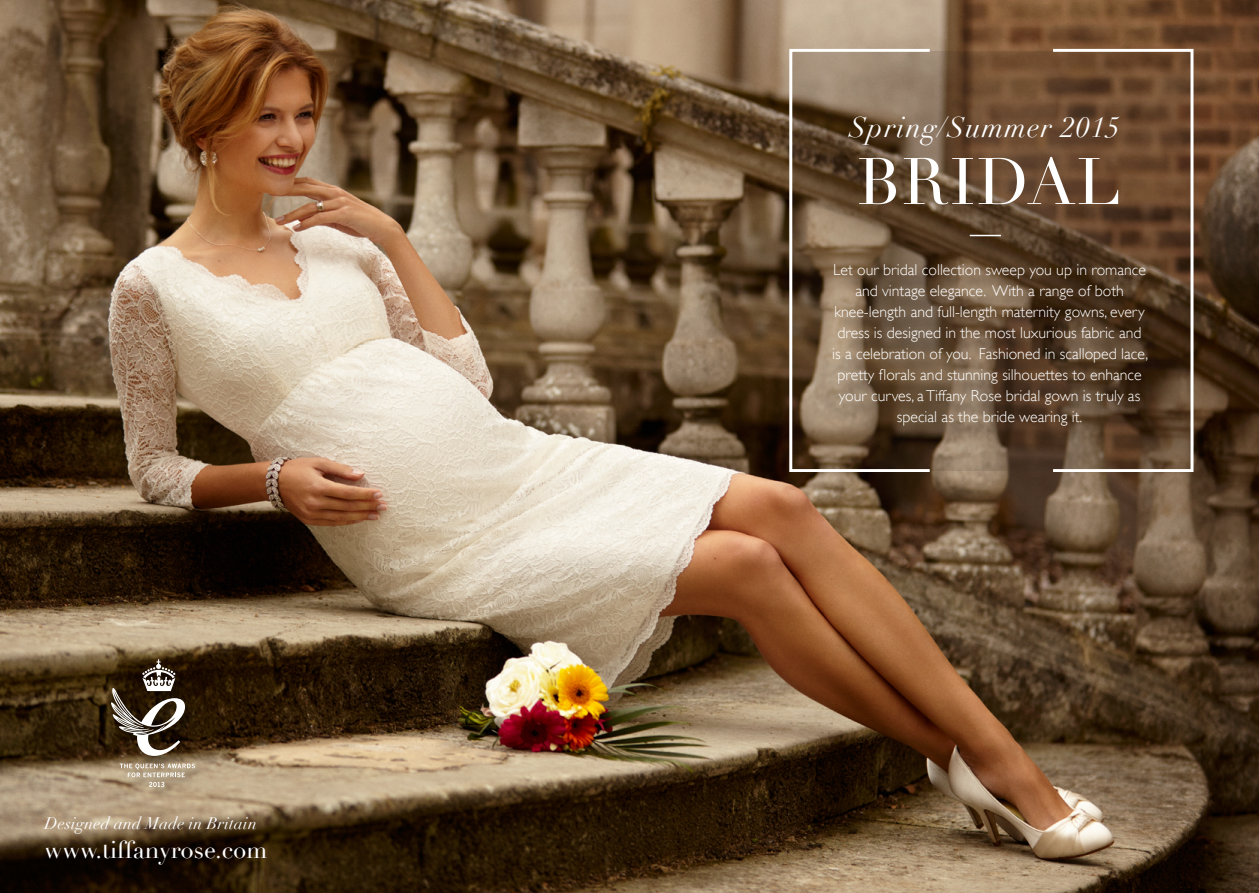
<style>
.page{position:relative;width:1259px;height:893px;background:#fff}
.page>*{position:absolute;margin:0;border:0;box-sizing:border-box;transform-origin:0 0}
.t1{font:64.5px "Didot";letter-spacing:.025em;color:#fff}
.t2{font:italic 28.5px "Didot";letter-spacing:.04em;color:#fff}
.t3{font:24px "Didot";color:#fff}
.t4{font:italic 16.5px "Didot";letter-spacing:.01em;color:#fff}
.t5{font:300 15.75px/21px "Gill Sans";color:#fff;text-align:center}
</style>
<div class="page">
<img style="left:0;top:0;width:1259px;height:893px">
<div style="left:109px;top:658px;width:100px;height:144px;background:#000;opacity:.4"></div>
<svg style="left:111px;top:659px;width:74px;height:97px"></svg>
<svg style="left:120px;top:763px;width:75px;height:24px;background:#baa990"></svg>
<svg style="left:788px;top:48px;width:406px;height:425px;background:#69513a"></svg>
<p class="t4" style="left:45px;top:813px;width:214px">Designed and Made in Britain</p>
<h3 class="t3" style="left:45px;top:835px;width:224px">www.tiffanyrose.com</h3>
<h2 class="t2" style="left:849px;top:109px;width:272px">Spring/Summer 2015</h2>
<h1 class="t1" style="left:857px;top:143px;width:265px">bridal</h1>
<p class="t5" style="left:832px;top:258px;width:317px">Let our bridal collection sweep you up in romance and vintage elegance. With a range of both knee-length and full-length maternity gowns, every dress is designed in the most luxurious fabric and is a celebration of you. Fashioned in scalloped lace, pretty florals and stunning silhouettes to enhance your curves, a Tiffany Rose bridal gown is truly as special as the bride wearing it.</p>
</div>
